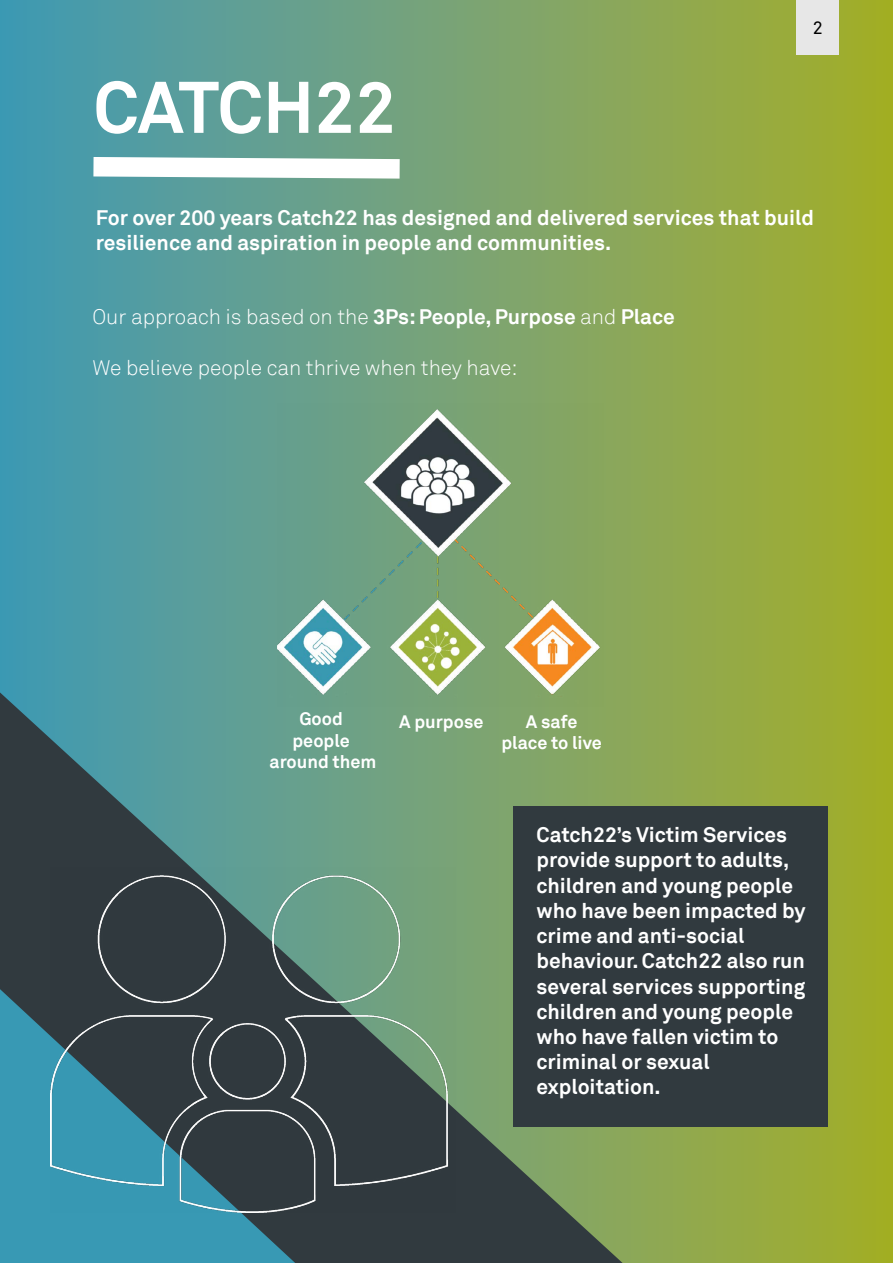
<style>
.page{position:relative;width:893px;height:1263px;background:#fff}
.page>*{position:absolute;margin:0;border:0;box-sizing:border-box;transform-origin:0 0}
.t1{font:700 72px "Akkurat";letter-spacing:-.01em;color:#fff}
.t2{font:700 21px/25.2px "Akkurat";color:#fff}
.t3{font:300 21px "Akkurat";color:#fff}
.t4{font:700 18px/21.6px "Akkurat";color:#fff;text-align:center}
.t5{font:18px "Akkurat";color:#000}
.s1{font-weight:700}
</style>
<div class="page">
<div style="left:0;top:0;width:893px;height:1263px;background:linear-gradient(to right,#4399ba,#a8ae2c)"></div>
<svg style="left:74px;top:147px;width:345px;height:41px"></svg>
<img style="left:277px;top:403px;width:326px;height:289px">
<div style="left:797px;top:0;width:42px;height:54px;background:#e7e7e7"></div>
<svg style="left:0;top:692px;width:623px;height:571px;background:#5d846d"></svg>
<svg style="left:0;top:989px;width:295px;height:274px;background:#378fa8"></svg>
<img style="left:51px;top:867px;width:404px;height:346px">
<div style="left:513px;top:806px;width:315px;height:320px;background:#313a3f"></div>
<h1 class="t1" style="left:94px;top:62px;width:304px">CATCH22</h1>
<p class="t5" style="left:813px;top:17px;width:12px">2</p>
<p class="t2" style="left:96px;top:205px;width:720px">For over 200 years Catch22 has designed and delivered services that build resilience and aspiration in people and communities.</p>
<p class="t3" style="left:92px;top:305px;width:584px">Our approach is based on the <span class="s1">3Ps: People, Purpose</span> and <span class="s1">Place</span></p>
<p class="t3" style="left:92px;top:355px;width:427px">We believe people can thrive when they have:</p>
<p class="t4" style="left:270px;top:708px;width:108px">Good<br>people around them</p>
<p class="t4" style="left:399px;top:711px;width:86px">A purpose</p>
<p class="t4" style="left:501px;top:711px;width:102px">A safe place to live</p>
<p class="t2" style="left:536px;top:822px;width:271px">Catch22’s Victim Services provide support to adults, children and young people who have been impacted by crime and anti-social behaviour. Catch22 also run several services supporting children and young people who have fallen victim to criminal or sexual exploitation.</p>
</div>
